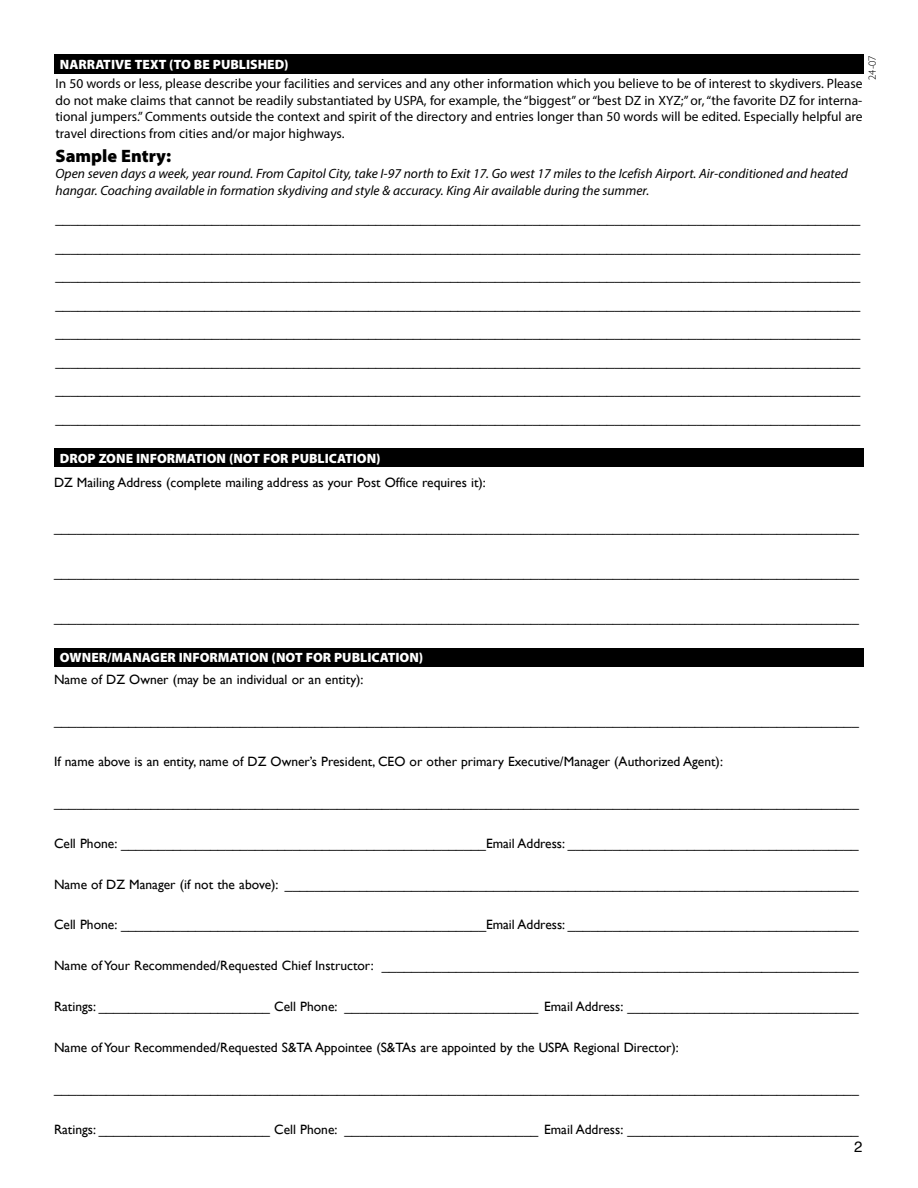
<style>
.page{position:relative;width:918px;height:1188px;background:#fff}
.page>*{position:absolute;margin:0;border:0;box-sizing:border-box;transform-origin:0 0}
.t1{font:900 18px "Myriad Pro";color:#000}
.t2{font:15px "Helvetica";color:#000}
.t3{font:13.5px/28.5px "Gill Sans";color:#000;text-align:justify}
.t4{font:13.5px/16.5px "Myriad Pro";color:#000;text-align:justify}
.t5{font:italic 13.5px/16.5px "Myriad Pro";color:#000}
.t6{font:900 13.5px "Myriad Pro";color:#fff}
.t7{font:300 10.5px "Gill Sans";color:#000}
</style>
<div class="page">
<div style="left:54px;top:54px;width:810px;height:19px;background:#000"></div>
<div style="left:54px;top:448px;width:810px;height:19px;background:#000"></div>
<div style="left:54px;top:648px;width:810px;height:18px;background:#000"></div>
<p class="t7" style="left:864px;top:80px;width:26px;rotate:-90deg">24-07</p>
<p class="t6" style="left:60px;top:55px;width:230px">NARRATIVE TEXT (TO BE PUBLISHED)</p>
<p class="t4" style="left:56px;top:75px;width:809px">In 50 words or less, please describe your facilities and services and any other information which you believe to be of interest to skydivers. Please do not make claims that cannot be readily substantiated by USPA, for example, the “biggest” or “best DZ in XYZ;” or, “the favorite DZ for interna&shy;tional jumpers.” Comments outside the context and spirit of the directory and entries longer than 50 words will be edited. Especially helpful are travel directions from cities and/or major highways.</p>
<h1 class="t1" style="left:56px;top:144px;width:117px">Sample Entry:</h1>
<p class="t5" style="left:56px;top:165px;width:794px">Open seven days a week, year round. From Capitol City, take I-97 north to Exit 17. Go west 17 miles to the Icefish Airport. Air-conditioned and heated hangar. Coaching available in formation skydiving and style &amp; accuracy. King Air available during the summer.</p>
<p class="t3" style="left:56px;top:204px;width:806px">____________________________________________________________________________________________________________ ____________________________________________________________________________________________________________ ____________________________________________________________________________________________________________ ____________________________________________________________________________________________________________ ____________________________________________________________________________________________________________ ____________________________________________________________________________________________________________ ____________________________________________________________________________________________________________ ____________________________________________________________________________________________________________</p>
<p class="t6" style="left:60px;top:449px;width:322px">DROP ZONE INFORMATION (NOT FOR PUBLICATION)</p>
<p class="t3" style="left:54px;top:468px;width:433px">DZ Mailing Address (complete mailing address as your Post Office requires it):</p>
<p class="t3" style="left:54px;top:513px;width:806px">____________________________________________________________________________________________________________</p>
<p class="t3" style="left:54px;top:558px;width:806px">____________________________________________________________________________________________________________</p>
<p class="t3" style="left:54px;top:603px;width:806px">____________________________________________________________________________________________________________</p>
<p class="t6" style="left:60px;top:649px;width:365px">OWNER/MANAGER INFORMATION (NOT FOR PUBLICATION)</p>
<p class="t3" style="left:54px;top:665px;width:311px">Name of DZ Owner (may be an individual or an entity):</p>
<p class="t3" style="left:54px;top:706px;width:806px">____________________________________________________________________________________________________________</p>
<p class="t3" style="left:54px;top:747px;width:670px">If name above is an entity, name of DZ Owner’s President, CEO or other primary Executive/Manager (Authorized Agent):</p>
<p class="t3" style="left:54px;top:788px;width:806px">____________________________________________________________________________________________________________</p>
<p class="t3" style="left:54px;top:829px;width:806px">Cell Phone: _________________________________________________Email Address: _______________________________________</p>
<p class="t3" style="left:54px;top:870px;width:806px">Name of DZ Manager (if not the above): _____________________________________________________________________________</p>
<p class="t3" style="left:54px;top:910px;width:806px">Cell Phone: _________________________________________________Email Address: _______________________________________</p>
<p class="t3" style="left:54px;top:951px;width:806px">Name of Your Recommended/Requested Chief Instructor: ________________________________________________________________</p>
<p class="t3" style="left:54px;top:992px;width:806px">Ratings: _______________________ Cell Phone: __________________________ Email Address: _______________________________</p>
<p class="t3" style="left:54px;top:1033px;width:626px">Name of Your Recommended/Requested S&amp;TA Appointee (S&amp;TAs are appointed by the USPA Regional Director):</p>
<p class="t3" style="left:54px;top:1074px;width:806px">____________________________________________________________________________________________________________</p>
<p class="t3" style="left:54px;top:1115px;width:806px">Ratings: _______________________ Cell Phone: __________________________ Email Address: _______________________________</p>
<p class="t2" style="left:854px;top:1135px;width:10px">2</p>
</div>
